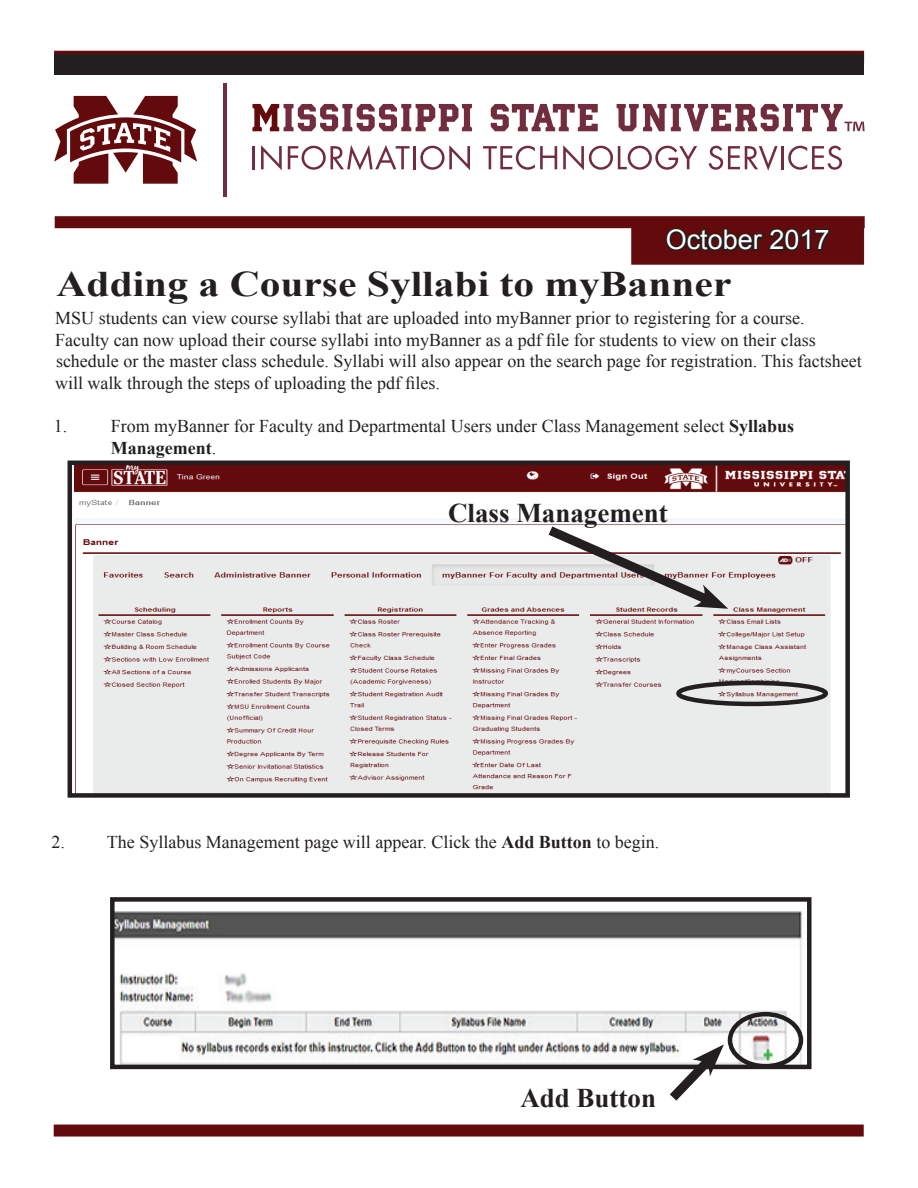
<style>
.page{position:relative;width:918px;height:1188px;background:#fff}
.page>*{position:absolute;margin:0;border:0;box-sizing:border-box;transform-origin:0 0}
.t1{font:700 36px "Times New Roman";color:#231f20;scale:1.15 1}
.t2{font:700 27px "Times New Roman";color:#231f20}
.t3{font:27px "Arial";color:#fff}
.t4{font:18px/21.6px "Times New Roman";color:#231f20}
.s1{font-weight:700}
</style>
<div class="page">
<div style="left:631px;top:226px;width:233px;height:39px;background:#630b0c;border:2px solid #640f0e"></div>
<div style="left:55px;top:216px;width:810px;height:12px;background:#630b0c"></div>
<div style="left:54px;top:1125px;width:810px;height:12px;background:#630b0c"></div>
<div style="left:54px;top:51px;width:810px;height:12px;background:#630b0c"></div>
<hr style="left:252px;top:146px;width:3px;height:23px;background:#712d3e">
<svg style="left:261px;top:145px;width:21px;height:25px"></svg>
<svg style="left:288px;top:145px;width:122px;height:25px"></svg>
<hr style="left:413px;top:146px;width:3px;height:23px;background:#712d3e">
<svg style="left:420px;top:145px;width:50px;height:25px"></svg>
<svg style="left:483px;top:146px;width:74px;height:24px"></svg>
<svg style="left:563px;top:145px;width:134px;height:25px"></svg>
<svg style="left:709px;top:146px;width:69px;height:25px"></svg>
<hr style="left:781px;top:146px;width:2px;height:23px;background:#712d3e">
<svg style="left:788px;top:146px;width:54px;height:24px"></svg>
<svg style="left:252px;top:104px;width:220px;height:27px"></svg>
<svg style="left:491px;top:104px;width:107px;height:27px"></svg>
<hr style="left:224px;top:83px;width:3px;height:113px;background:#712d3e">
<svg style="left:617px;top:104px;width:248px;height:27px"></svg>
<svg style="left:54px;top:96px;width:143px;height:88px"></svg>
<svg style="left:664px;top:228px;width:167px;height:24px"></svg>
<div style="left:54px;top:54px;width:810px;height:21px;background:#231f20"></div>
<img style="left:74px;top:466px;width:771px;height:327px">
<div style="left:68px;top:461px;width:782px;height:337px;border:4px solid #231f20"></div>
<div style="left:676px;top:681px;width:152px;height:25px;border:4px solid #231f20;border-radius:50%"></div>
<svg style="left:539px;top:519px;width:189px;height:94px"></svg>
<img style="left:115px;top:911px;width:690px;height:153px">
<div style="left:110px;top:897px;width:702px;height:172px;border:4px solid #231f20"></div>
<div style="left:728px;top:1012px;width:75px;height:56px;border:4px solid #231f20;border-radius:50%"></div>
<svg style="left:660px;top:1044px;width:64px;height:57px"></svg>
<h2 class="t3" style="left:666px;top:221px;width:165px">October 2017</h2>
<p class="t1" style="left:57px;top:258px;width:588px">Adding a Course Syllabi to myBanner</p>
<p class="t4" style="left:55px;top:307px;width:808px">MSU students can view course syllabi that are uploaded into myBanner prior to registering for a course.<br>Faculty can now upload their course syllabi into myBanner as a pdf file for students to view on their class schedule or the master class schedule. Syllabi will also appear on the search page for registration. This factsheet will walk through the steps of uploading the pdf files.</p>
<p class="t4" style="left:54px;top:415px;width:15px">1.</p>
<p class="t4" style="left:111px;top:415px;width:685px">From myBanner for Faculty and Departmental Users under Class Management select <span class="s1">Syllabus<br>Management</span>.</p>
<p class="t2" style="left:448px;top:494px;width:221px">Class Management</p>
<p class="t4" style="left:51px;top:830px;width:609px">2. The Syllabus Management page will appear. Click the <span class="s1">Add Button</span> to begin.</p>
<p class="t2" style="left:520px;top:1079px;width:137px">Add Button</p>
</div>
